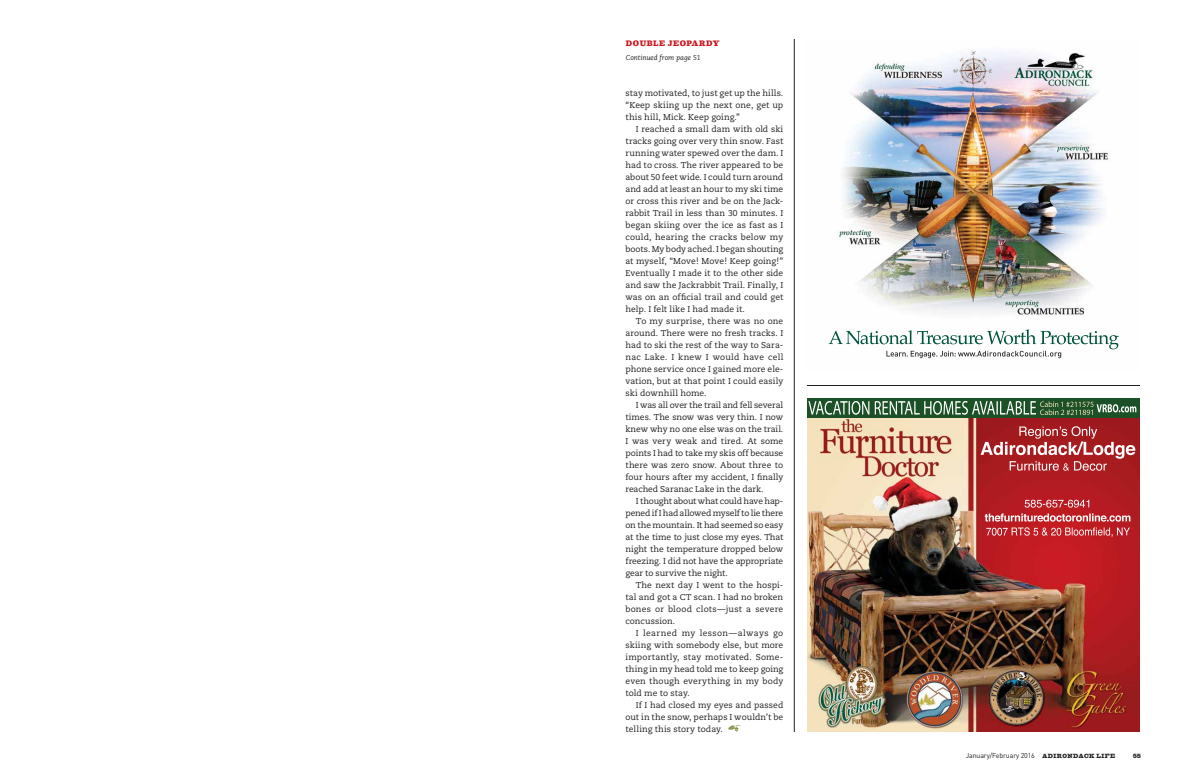
<style>
.page{position:relative;width:1179px;height:783px;background:#fff}
.page>*{position:absolute;margin:0;border:0;box-sizing:border-box;transform-origin:0 0}
.t1{font:8.5px/12px "Caecilia";letter-spacing:.005em;color:#231f20;text-align:justify}
.t2{font:800 8px "Eames Century Modern";letter-spacing:.07em;color:#ca171e}
.t3{font:7px "DIN";letter-spacing:-.02em;color:#231f20}
.t4{font:italic 7px "Caecilia";color:#231f20}
.t5{font:6px "Giza Three Five";color:#231f20}
.s1{font-family:"Giza Three Five";font-size:6px}
</style>
<div class="page">
<hr style="left:794px;top:39px;width:1px;height:693px;background:#231f20">
<img style="left:828px;top:49px;width:291px;height:310px">
<img style="left:807px;top:417px;width:333px;height:315px">
<img style="left:1031px;top:500px;width:54px;height:8px">
<img style="left:985px;top:513px;width:136px;height:9px">
<img style="left:1012px;top:527px;width:118px;height:9px">
<img style="left:1019px;top:426px;width:71px;height:10px">
<img style="left:981px;top:441px;width:154px;height:14px">
<img style="left:1010px;top:461px;width:97px;height:10px">
<img style="left:807px;top:399px;width:333px;height:18px">
<img style="left:1097px;top:404px;width:39px;height:8px">
<img style="left:1040px;top:401px;width:54px;height:14px">
<img style="left:825px;top:401px;width:211px;height:14px">
<hr style="left:807px;top:385px;width:333px;height:1px;background:#231f20">
<p class="t2" style="left:626px;top:37px;width:95px">DOUBLE JEOPARDY</p>
<p class="t4" style="left:626px;top:54px;width:76px">Continued from page 51</p>
<p class="t1" style="left:625px;top:87px;width:159px">stay motivated, to just get up the hills. “Keep skiing up the next one, get up this hill, Mick. Keep going.”</p>
<p class="t1" style="left:625px;top:123px;width:159px;text-indent:10px">I reached a small dam with old ski tracks going over very thin snow. Fast running water spewed over the dam. I had to cross. The river appeared to be about 50 feet wide. I could turn around and add at least an hour to my ski time or cross this river and be on the Jack&shy;rabbit Trail in less than 30 minutes. I began skiing over the ice as fast as I could, hearing the cracks below my boots. My body ached. I began shouting at myself, “Move! Move! Keep going!” Eventually I made it to the other side and saw the Jackrabbit Trail. Finally, I was on an official trail and could get help. I felt like I had made it.</p>
<p class="t1" style="left:625px;top:315px;width:159px;text-indent:10px">To my surprise, there was no one around. There were no fresh tracks. I had to ski the rest of the way to Sara&shy;nac Lake. I knew I would have cell phone service once I gained more ele&shy;vation, but at that point I could easily ski downhill home.</p>
<p class="t1" style="left:625px;top:399px;width:159px;text-indent:10px">I was all over the trail and fell several times. The snow was very thin. I now knew why no one else was on the trail.<br>I was very weak and tired. At some points I had to take my skis off because there was zero snow. About three to four hours after my accident, I finally reached Saranac Lake in the dark.</p>
<p class="t1" style="left:625px;top:495px;width:159px;text-indent:10px">I thought about what could have hap&shy;pened if I had allowed myself to lie there on the mountain. It had seemed so easy at the time to just close my eyes. That night the temperature dropped below freezing. I did not have the appropriate gear to survive the night.</p>
<p class="t1" style="left:625px;top:579px;width:159px;text-indent:10px">The next day I went to the hospi&shy;tal and got a CT scan. I had no broken bones or blood clots—just a severe concussion.</p>
<p class="t1" style="left:625px;top:627px;width:159px;text-indent:10px">I learned my lesson—always go skiing with somebody else, but more importantly, stay motivated. Some&shy;thing in my head told me to keep going even though everything in my body told me to stay.</p>
<p class="t1" style="left:625px;top:699px;width:159px;text-indent:10px">If I had closed my eyes and passed out in the snow, perhaps I wouldn’t be telling this story today.</p>
<p class="t3" style="left:966px;top:751px;width:151px">January/February 2016 <span class="s1">ADIRONDACK LIFE</span></p>
<p class="t5" style="left:1133px;top:752px;width:9px">55</p>
</div>
